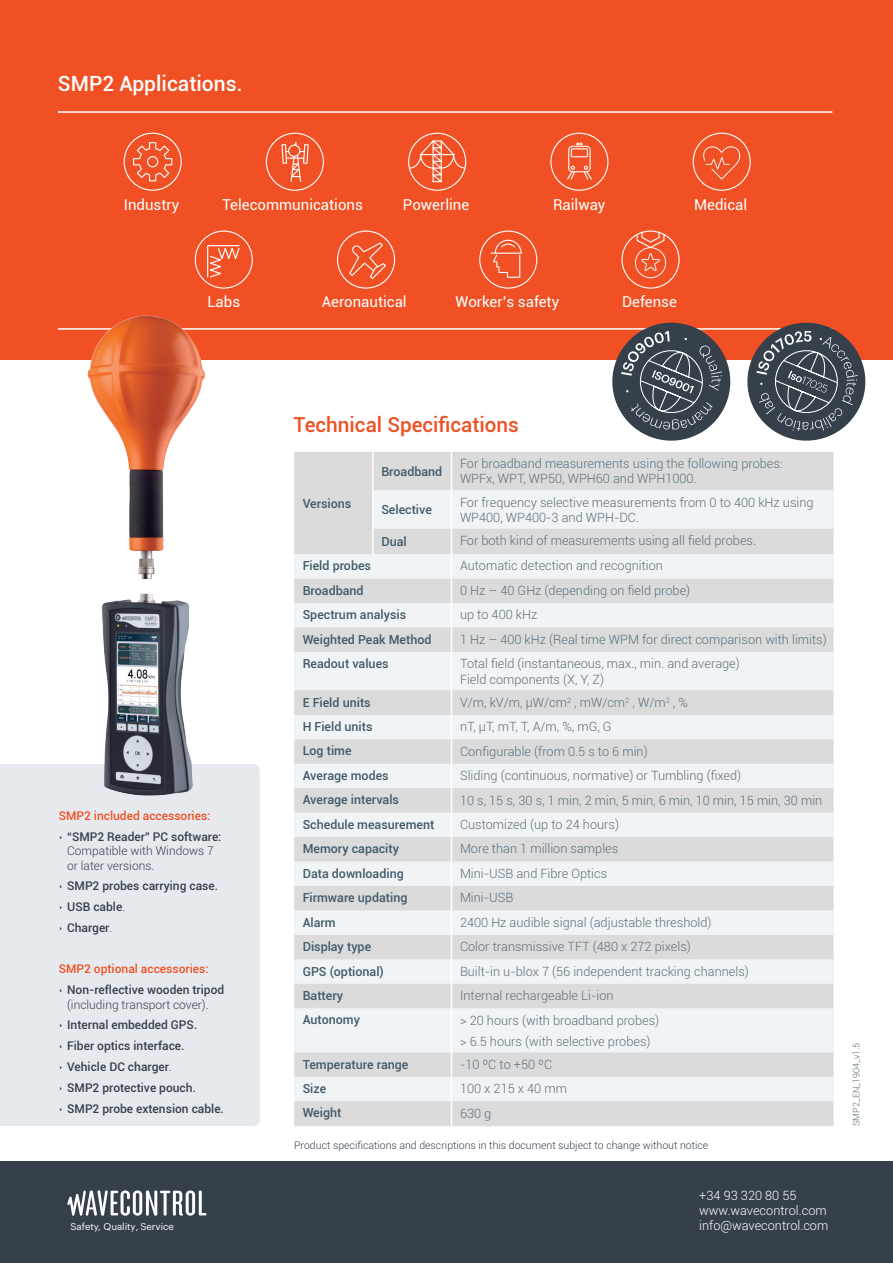
<style>
.page{position:relative;width:893px;height:1263px;background:#fff}
.page>*{position:absolute;margin:0;border:0;box-sizing:border-box;transform-origin:0 0}
.t1{font:500 21px "Roboto";color:#fff}
.t2{font:500 20.7px "Roboto";color:#f05023}
.t3{font:15px "Roboto";color:#fff}
.t4{font:300 12.75px/15.3px "Roboto";color:#5b6f7b}
.t5{font:300 12.75px/15px "Roboto";color:#fff}
.t6{font:500 12.45px "Roboto";color:#405968}
.t7{font:500 12px "Roboto";color:#35404b}
.t8{font:300 12px/14.4px "Roboto";color:#35404b}
.t9{font:500 12px "Roboto";color:#f05023}
.t10{font:300 10.5px "Roboto";color:#35404b}
.t11{font:9.6px "Graphik";color:#fff}
.taula_light{font:300 9px "Roboto";color:#5b6f7b}
.s1{font-weight:500}
.s2{font-weight:300}
</style>
<div class="page">
<div style="left:0;top:0;width:893px;height:359px;background:#f05023"></div>
<div style="left:0;top:1161px;width:893px;height:102px;background:#35404b"></div>
<svg style="left:67px;top:1190px;width:139px;height:26px"></svg>
<svg style="left:294px;top:452px;width:539px;height:674px"></svg>
<hr style="left:451px;top:652px;width:1px;height:38px;background:#fff">
<svg style="left:451px;top:690px;width:1px;height:318px"></svg>
<hr style="left:451px;top:1008px;width:1px;height:44px;background:#fff">
<hr style="left:372px;top:452px;width:2px;height:38px;background:#fff">
<hr style="left:451px;top:452px;width:1px;height:38px;background:#fff">
<hr style="left:372px;top:490px;width:2px;height:39px;background:#fff">
<hr style="left:451px;top:490px;width:1px;height:39px;background:#fff">
<hr style="left:372px;top:529px;width:2px;height:25px;background:#fff">
<svg style="left:451px;top:529px;width:1px;height:123px"></svg>
<svg style="left:451px;top:1052px;width:1px;height:74px"></svg>
<hr style="left:58px;top:111px;width:774px;height:2px;background:#fff">
<svg style="left:124px;top:133px;width:58px;height:58px"></svg>
<svg style="left:408px;top:133px;width:58px;height:58px"></svg>
<svg style="left:550px;top:133px;width:58px;height:58px"></svg>
<svg style="left:693px;top:111px;width:139px;height:80px"></svg>
<svg style="left:266px;top:133px;width:58px;height:58px"></svg>
<div style="left:0;top:764px;width:260px;height:362px;background:#e6eaee"></div>
<svg style="left:621px;top:231px;width:59px;height:58px"></svg>
<svg style="left:479px;top:231px;width:58px;height:58px"></svg>
<svg style="left:337px;top:231px;width:58px;height:58px"></svg>
<svg style="left:195px;top:231px;width:58px;height:58px"></svg>
<hr style="left:58px;top:328px;width:774px;height:2px;background:#fff">
<img style="left:59px;top:315px;width:174px;height:491px">
<svg style="left:604px;top:322px;width:269px;height:119px"></svg>
<p class="t1" style="left:58px;top:69px;width:186px">SMP2 Applications.</p>
<p class="t3" style="left:124px;top:194px;width:57px">Industry</p>
<p class="t3" style="left:222px;top:194px;width:142px">Telecommunications</p>
<p class="t3" style="left:403px;top:194px;width:68px">Powerline</p>
<p class="t3" style="left:553px;top:194px;width:54px">Railway</p>
<p class="t3" style="left:694px;top:194px;width:55px">Medical</p>
<p class="t3" style="left:207px;top:291px;width:34px">Labs</p>
<p class="t3" style="left:322px;top:291px;width:86px">Aeronautical</p>
<p class="t3" style="left:456px;top:291px;width:105px">Worker’s safety</p>
<p class="t3" style="left:622px;top:291px;width:56px">Defense</p>
<p class="t9" style="left:59px;top:807px;width:153px">SMP2 included accessories:</p>
<p class="t8" style="left:67px;top:829px;width:156px;text-indent:-9px">› <span class="s1">“SMP2 Reader” PC software:<br></span>Compatible with Windows 7 or later versions.</p>
<p class="t7" style="left:59px;top:877px;width:161px"><span class="s2">›</span> SMP2 probes carrying case.</p>
<p class="t7" style="left:59px;top:898px;width:68px"><span class="s2">›</span> USB cable<span class="s2">.</span></p>
<p class="t7" style="left:59px;top:919px;width:55px"><span class="s2">›</span> Charger<span class="s2">.</span></p>
<p class="t9" style="left:59px;top:961px;width:151px">SMP2 optional accessories:</p>
<p class="t8" style="left:59px;top:982px;width:167px;text-align:center">› <span class="s1">Non-reflective wooden tripod </span>(including transport cover).</p>
<p class="t7" style="left:59px;top:1017px;width:140px"><span class="s2">›</span> Internal embedded GPS.</p>
<p class="t7" style="left:59px;top:1037px;width:127px"><span class="s2">›</span> Fiber optics interface.</p>
<p class="t7" style="left:59px;top:1058px;width:115px"><span class="s2">›</span> Vehicle DC charger<span class="s2">.</span></p>
<p class="t7" style="left:59px;top:1079px;width:139px"><span class="s2">›</span> SMP2 protective pouch.</p>
<p class="t7" style="left:59px;top:1100px;width:167px"><span class="s2">›</span> SMP2 probe extension cable.</p>
<p class="t11" style="left:70px;top:1219px;width:105px">Safety, Quality, Service</p>
<p class="t2" style="left:293px;top:410px;width:227px">Technical Specifications</p>
<p class="t6" style="left:303px;top:494px;width:50px">Versions</p>
<p class="t6" style="left:381px;top:462px;width:62px">Broadband</p>
<p class="t4" style="left:460px;top:456px;width:324px">For broadband measurements using the following probes:<br>WPFx, WPT, WP50, WPH60 and WPH1000.</p>
<p class="t6" style="left:381px;top:501px;width:52px">Selective</p>
<p class="t4" style="left:460px;top:494px;width:355px">For frequency selective measurements from 0 to 400 kHz using<br>WP400, WP400-3 and WPH-DC.</p>
<p class="t6" style="left:381px;top:533px;width:27px">Dual</p>
<p class="t4" style="left:460px;top:532px;width:298px">For both kind of measurements using all field probes.</p>
<p class="t6" style="left:303px;top:557px;width:70px">Field probes</p>
<p class="t4" style="left:460px;top:558px;width:204px">Automatic detection and recognition</p>
<p class="t6" style="left:303px;top:581px;width:62px">Broadband</p>
<p class="t4" style="left:460px;top:582px;width:232px">0 Hz – 40 GHz (depending on field probe)</p>
<p class="t6" style="left:303px;top:606px;width:105px">Spectrum analysis</p>
<p class="t4" style="left:460px;top:607px;width:79px">up to 400 kHz</p>
<p class="t6" style="left:303px;top:630px;width:130px">Weighted Peak Method</p>
<p class="t4" style="left:460px;top:631px;width:368px">1 Hz – 400 kHz (Real time WPM for direct comparison with limits)</p>
<p class="t6" style="left:303px;top:655px;width:87px">Readout values</p>
<p class="t4" style="left:460px;top:656px;width:281px">Total field (instantaneous, max., min. and average)<br>Field components (X, Y, Z)</p>
<p class="t6" style="left:303px;top:693px;width:70px">E Field units</p>
<p class="t4" style="left:460px;top:694px;width:229px">V/m, kV/m, μW/cm<sup>2</sup> , mW/cm<sup>2</sup> , W/m<sup>2</sup> , %</p>
<p class="t6" style="left:303px;top:718px;width:71px">H Field units</p>
<p class="t4" style="left:460px;top:719px;width:153px">nT, μT, mT, T, A/m, %, mG, G</p>
<p class="t6" style="left:303px;top:742px;width:50px">Log time</p>
<p class="t4" style="left:460px;top:743px;width:189px">Configurable (from 0.5 s to 6 min)</p>
<p class="t6" style="left:303px;top:767px;width:88px">Average modes</p>
<p class="t4" style="left:460px;top:767px;width:283px">Sliding (continuous, normative) or Tumbling (fixed)</p>
<p class="t6" style="left:303px;top:791px;width:98px">Average intervals</p>
<p class="t4" style="left:460px;top:792px;width:364px">10 s, 15 s, 30 s, 1 min, 2 min, 5 min, 6 min, 10 min, 15 min, 30 min</p>
<p class="t6" style="left:303px;top:816px;width:133px">Schedule measurement</p>
<p class="t4" style="left:460px;top:816px;width:161px">Customized (up to 24 hours)</p>
<p class="t6" style="left:303px;top:840px;width:98px">Memory capacity</p>
<p class="t4" style="left:460px;top:841px;width:160px">More than 1 million samples</p>
<p class="t6" style="left:303px;top:864px;width:103px">Data downloading</p>
<p class="t4" style="left:460px;top:865px;width:149px">Mini-USB and Fibre Optics</p>
<p class="t6" style="left:303px;top:889px;width:106px">Firmware updating</p>
<p class="t4" style="left:460px;top:890px;width:55px">Mini-USB</p>
<p class="t6" style="left:303px;top:913px;width:35px">Alarm</p>
<p class="t4" style="left:460px;top:914px;width:253px">2400 Hz audible signal (adjustable threshold)</p>
<p class="t6" style="left:303px;top:938px;width:70px">Display type</p>
<p class="t4" style="left:460px;top:939px;width:232px">Color transmissive TFT (480 x 272 pixels)</p>
<p class="t6" style="left:303px;top:962px;width:83px">GPS (optional)</p>
<p class="t4" style="left:460px;top:963px;width:290px">Built-in u-blox 7 (56 independent tracking channels)</p>
<p class="t6" style="left:303px;top:987px;width:42px">Battery</p>
<p class="t4" style="left:460px;top:987px;width:155px">Internal rechargeable Li-ion</p>
<p class="t6" style="left:303px;top:1011px;width:59px">Autonomy</p>
<p class="t4" style="left:460px;top:1009px;width:201px;line-height:21px">&gt; 20 hours (with broadband probes) &gt; 6.5 hours (with selective probes)</p>
<p class="t6" style="left:303px;top:1055px;width:107px">Temperature range</p>
<p class="t4" style="left:460px;top:1056px;width:94px">-10 ºC to +50 ºC</p>
<p class="t6" style="left:303px;top:1080px;width:25px">Size</p>
<p class="t4" style="left:460px;top:1081px;width:109px">100 x 215 x 40 mm</p>
<p class="t6" style="left:303px;top:1104px;width:40px">Weight</p>
<p class="t4" style="left:460px;top:1105px;width:33px">630 g</p>
<p class="t10" style="left:294px;top:1137px;width:416px">Product specifications and descriptions in this document subject to change without notice</p>
<p class="t5" style="left:699px;top:1187px;width:131px">+34 93 320 80 55 www.wavecontrol.com info@wavecontrol.com</p>
<p class="taula_light" style="left:850px;top:1126px;width:85px;rotate:-90deg">SMP2_EN_1904_v1.5</p>
</div>
